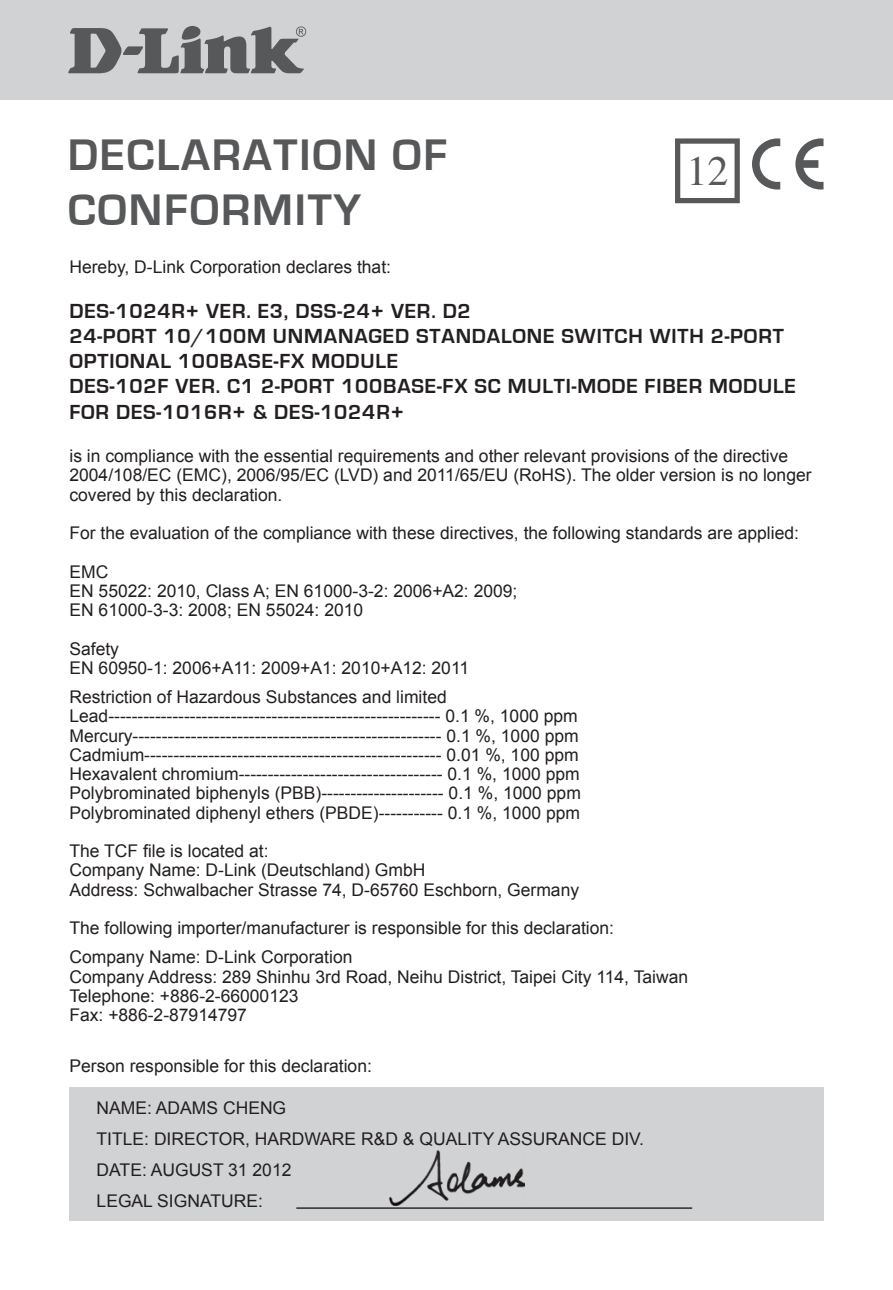
<style>
.page{position:relative;width:893px;height:1290px;background:#fff}
.page>*{position:absolute;margin:0;border:0;box-sizing:border-box;transform-origin:0 0}
.t1{font:700 45.5px "Eurostile";letter-spacing:.04em;color:#57585a}
.t2{font:42px "Times";color:#57585a}
.t3{font:700 21px/25.2px "Eurostile";letter-spacing:.04em;color:#231f20}
.t4{font:17.5px/19.2px "Arial";color:#231f20}
</style>
<div class="page">
<div style="left:0;top:0;width:893px;height:99px;background:#d1d2d4"></div>
<svg style="left:675px;top:138px;width:65px;height:65px"></svg>
<svg style="left:68px;top:26px;width:238px;height:48px"></svg>
<div style="left:69px;top:1086px;width:754px;height:134px;background:#d1d2d4"></div>
<hr style="left:296px;top:1207px;width:396px;height:2px;background:#231f20">
<img style="left:390px;top:1151px;width:134px;height:55px">
<svg style="left:795px;top:138px;width:28px;height:52px"></svg>
<svg style="left:752px;top:138px;width:28px;height:52px"></svg>
<h1 class="t1" style="left:68px;top:131px;width:381px">DECLARATION OF</h1>
<h1 class="t1" style="left:68px;top:185px;width:295px">CONFORMITY</h1>
<h2 class="t2" style="left:686px;top:148px;width:43px">12</h2>
<p class="t4" style="left:69px;top:258px;width:323px">Hereby, D-Link Corporation declares that:</p>
<p class="t3" style="left:69px;top:298px;width:728px">DES-1024R+ VER. E3, DSS-24+ VER. D2<br>24-PORT 10/100M UNMANAGED STANDALONE SWITCH WITH 2-PORT OPTIONAL 100BASE-FX MODULE<br>DES-102F VER. C1 2-PORT 100BASE-FX SC MULTI-MODE FIBER MODULE FOR DES-1016R+ &amp; DES-1024R+</p>
<p class="t4" style="left:69px;top:447px;width:744px">is in compliance with the essential requirements and other relevant provisions of the directive<br>2004/108/EC (EMC), 2006/95/EC (LVD) and 2011/65/EU (RoHS). The older version is no longer covered by this declaration.</p>
<p class="t4" style="left:69px;top:524px;width:731px">For the evaluation of the compliance with these directives, the following standards are applied:</p>
<p class="t4" style="left:69px;top:562px;width:449px">EMC<br>EN 55022: 2010, Class A; EN 61000-3-2: 2006+A2: 2009;<br>EN 61000-3-3: 2008; EN 55024: 2010</p>
<p class="t4" style="left:69px;top:639px;width:401px">Safety<br>EN 60950-1: 2006+A11: 2009+A1: 2010+A12: 2011</p>
<p class="t4" style="left:69px;top:687px;width:513px">Restriction of Hazardous Substances and limited Lead--------------------------------------------------------- 0.1 %, 1000 ppm Mercury----------------------------------------------------- 0.1 %, 1000 ppm Cadmium--------------------------------------------------- 0.01 %, 100 ppm Hexavalent chromium----------------------------------- 0.1 %, 1000 ppm Polybrominated biphenyls (PBB)--------------------- 0.1 %, 1000 ppm Polybrominated diphenyl ethers (PBDE)----------- 0.1 %, 1000 ppm</p>
<p class="t4" style="left:69px;top:841px;width:511px">The TCF file is located at:<br>Company Name: D-Link (Deutschland) GmbH<br>Address: Schwalbacher Strasse 74, D-65760 Eschborn, Germany</p>
<p class="t4" style="left:69px;top:914px;width:546px;line-height:29.1px">The following importer/manufacturer is responsible for this declaration:<br>Company Name: D-Link Corporation</p>
<p class="t4" style="left:69px;top:967px;width:620px">Company Address: 289 Shinhu 3rd Road, Neihu District, Taipei City 114, Taiwan<br>Telephone: +886-2-66000123<br>Fax: +886-2-87914797</p>
<p class="t4" style="left:69px;top:1056px;width:304px">Person responsible for this declaration:</p>
<p class="t4" style="left:97px;top:1092px;width:549px;line-height:30.8px">NAME: ADAMS CHENG<br>TITLE: DIRECTOR, HARDWARE R&amp;D &amp; QUALITY ASSURANCE DIV.<br>DATE: august</p>
<p class="t4" style="left:97px;top:1154px;width:196px;line-height:30.8px;text-indent:132px">31 2012<br>LEGAL SIGNATURE:</p>
</div>
